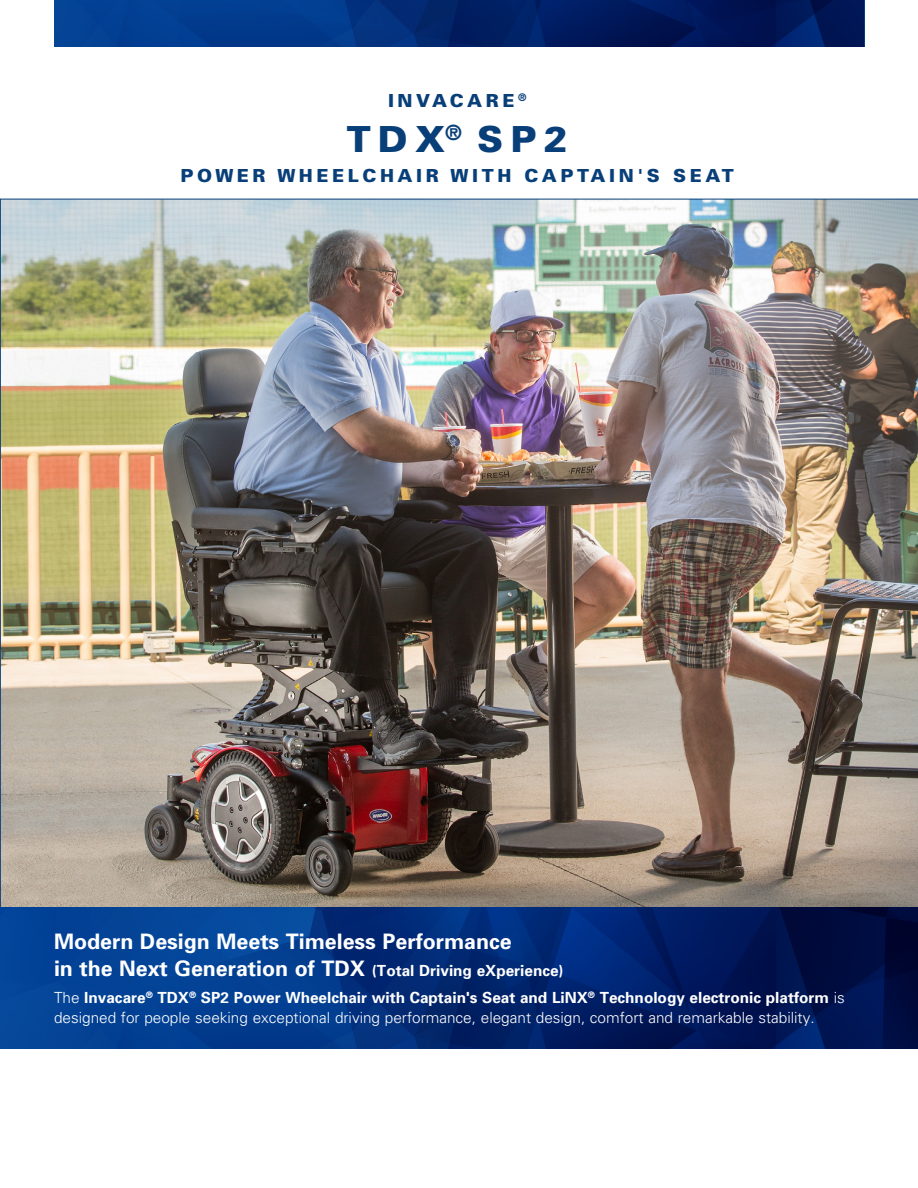
<style>
.page{position:relative;width:918px;height:1188px;background:#fff}
.page>*{position:absolute;margin:0;border:0;box-sizing:border-box;transform-origin:0 0}
.t1{font:900 36px "Univers";letter-spacing:.2em;color:#093f79}
.t2{font:700 21.3px/27px "Univers";color:#fff}
.t3{font:900 18px "Univers";letter-spacing:.2em;color:#093f79}
.t4{font:300 15.3px/19.5px "Univers";color:#fff}
.s1{font-size:15.3px}
.s2{font-weight:700}
</style>
<div class="page">
<img style="left:0;top:199px;width:918px;height:708px">
<img style="left:0;top:907px;width:918px;height:142px">
<img style="left:55px;top:0;width:810px;height:47px">
<p class="t3" style="left:388px;top:89px;width:140px">INVACARE <sup>®</sup></p>
<h1 class="t1" style="left:347px;top:117px;width:222px">TDX<sup>®</sup> SP2</h1>
<p class="t3" style="left:181px;top:164px;width:555px">POWER WHEELCHAIR WITH CAPTAIN'S SEAT</p>
<h2 class="t2" style="left:54px;top:928px;width:511px">Modern Design Meets Timeless Performance<br>in the Next Generation of TDX <span class="s1">(Total Driving eXperience)</span></h2>
<p class="t4" style="left:54px;top:988px;width:792px">The <span class="s2">Invacare</span><sup>®</sup> <span class="s2">TDX</span><sup>®</sup> <span class="s2">SP2 Power Wheelchair with Captain's Seat and LiNX</span><sup>®</sup> <span class="s2">Technology electronic platform</span> is designed for people seeking exceptional driving performance, elegant design, comfort and remarkable stability.</p>
</div>
